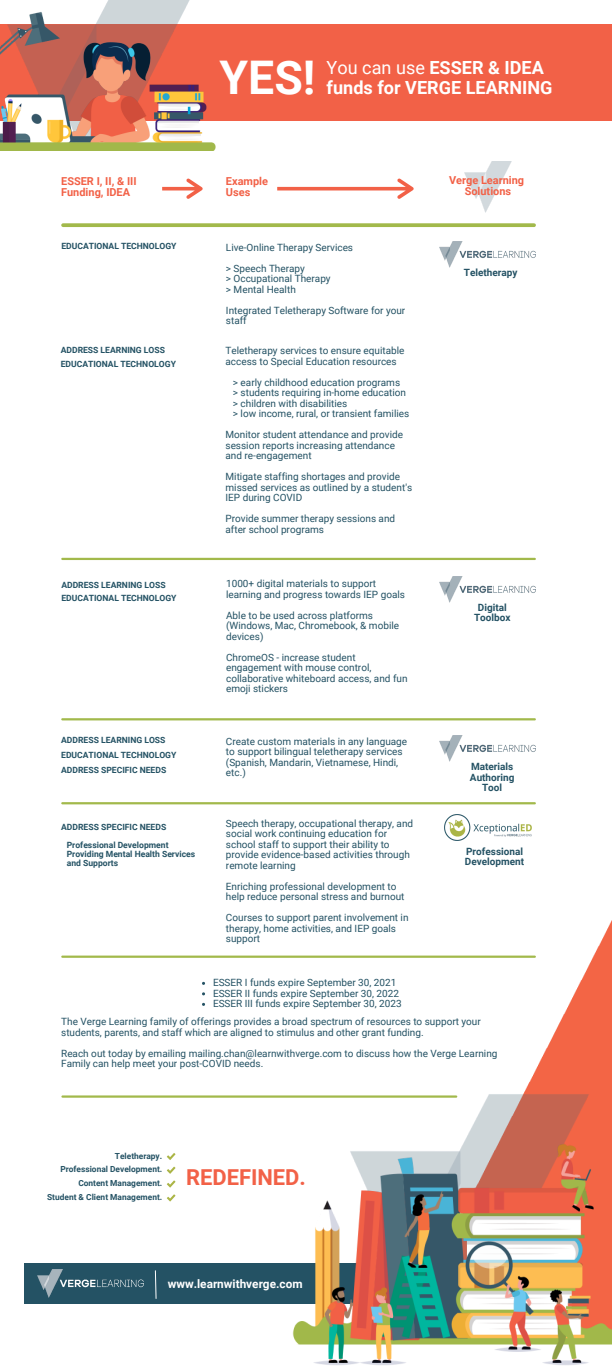
<style>
.page{position:relative;width:612px;height:1368px;background:#fff}
.page>*{position:absolute;margin:0;border:0;box-sizing:border-box;transform-origin:0 0}
.t1{font:700 46.4px "Roboto";color:#fff}
.t2{font:700 22px "Roboto";color:#f26147}
.t3{font:700 18.1px "Roboto";color:#fff}
.t4{font:700 11.8px "Roboto";color:#fff}
.t5{font:700 11px "Roboto";color:#f26147}
.t6{font:10px/10.5px "Roboto";color:#245264}
.t7{font:700 10px/10.5px "Roboto";color:#245264;text-align:center}
.t8{font:700 8.6px "Roboto";color:#245264}
.t9{font:700 8.4px "Roboto";color:#245264}
.s1{font-weight:400}
</style>
<div class="page">
<img style="left:363px;top:920px;width:249px;height:123px">
<div style="left:24px;top:1264px;width:411px;height:40px;background:#245264"></div>
<img style="left:203px;top:1043px;width:409px;height:322px">
<img style="left:37px;top:1270px;width:107px;height:28px">
<svg style="left:162px;top:178px;width:41px;height:21px"></svg>
<svg style="left:277px;top:178px;width:137px;height:21px"></svg>
<div style="left:0;top:24px;width:612px;height:97px;background:#f26147"></div>
<hr style="left:62px;top:718px;width:473px;height:2px;background:#a2b94b">
<svg style="left:63px;top:223px;width:471px;height:4px;background:#a8be58"></svg>
<hr style="left:62px;top:802px;width:473px;height:2px;background:#a2b94b">
<hr style="left:62px;top:956px;width:473px;height:2px;background:#a2b94b">
<hr style="left:62px;top:1095px;width:394px;height:3px;background:#a2b94b">
<svg style="left:166px;top:1153px;width:10px;height:49px"></svg>
<svg style="left:155px;top:1270px;width:2px;height:29px"></svg>
<img style="left:464px;top:161px;width:48px;height:51px">
<img style="left:0;top:0;width:216px;height:151px">
<img style="left:440px;top:242px;width:96px;height:25px">
<hr style="left:62px;top:558px;width:473px;height:2px;background:#a2b94b">
<img style="left:445px;top:814px;width:86px;height:26px">
<img style="left:440px;top:577px;width:96px;height:25px">
<img style="left:440px;top:736px;width:96px;height:25px">
<p class="t5" style="left:61px;top:174px;width:77px">ESSER I, II, &amp; III</p>
<p class="t5" style="left:61px;top:186px;width:70px">Funding, IDEA</p>
<p class="t1" style="left:220px;top:51px;width:97px">YES!</p>
<p class="t3" style="left:327px;top:57px;width:219px"><span class="s1">You can use</span> ESSER &amp; IDEA</p>
<p class="t3" style="left:327px;top:77px;width:228px">funds for VERGE LEARNING</p>
<p class="t5" style="left:226px;top:174px;width:44px">Example</p>
<p class="t5" style="left:226px;top:186px;width:26px">Uses</p>
<p class="t5" style="left:449px;top:174px;width:77px">Verge Learning</p>
<p class="t5" style="left:465px;top:185px;width:48px">Solutions</p>
<p class="t8" style="left:61px;top:241px;width:117px">EDUCATIONAL TECHNOLOGY</p>
<p class="t6" style="left:226px;top:242px;width:129px">Live-Online Therapy Services</p>
<p class="t6" style="left:226px;top:263px;width:80px">&gt; Speech Therapy</p>
<p class="t6" style="left:226px;top:274px;width:106px">&gt; Occupational Therapy</p>
<p class="t6" style="left:226px;top:284px;width:71px">&gt; Mental Health</p>
<p class="t6" style="left:226px;top:305px;width:181px">Integrated Teletherapy Software for your</p>
<p class="t6" style="left:226px;top:316px;width:22px">staff</p>
<p class="t8" style="left:61px;top:345px;width:106px">ADDRESS LEARNING LOSS</p>
<p class="t8" style="left:61px;top:359px;width:117px">EDUCATIONAL TECHNOLOGY</p>
<p class="t6" style="left:226px;top:346px;width:180px">Teletherapy services to ensure equitable access to Special Education resources</p>
<p class="t6" style="left:233px;top:377px;width:169px">&gt; early childhood education programs</p>
<p class="t6" style="left:233px;top:388px;width:175px">&gt; students requiring in-home education</p>
<p class="t6" style="left:233px;top:398px;width:116px">&gt; children with disabilities</p>
<p class="t6" style="left:233px;top:409px;width:178px">&gt; low income, rural, or transient families</p>
<p class="t6" style="left:226px;top:430px;width:179px">Monitor student attendance and provide session reports increasing attendance and re-engagement</p>
<p class="t6" style="left:226px;top:472px;width:188px">Mitigate staffing shortages and provide missed services as outlined by a student's<br>IEP during COVID</p>
<p class="t6" style="left:226px;top:514px;width:171px">Provide summer therapy sessions and after school programs</p>
<p class="t8" style="left:61px;top:580px;width:106px">ADDRESS LEARNING LOSS</p>
<p class="t8" style="left:61px;top:593px;width:117px">EDUCATIONAL TECHNOLOGY</p>
<p class="t6" style="left:226px;top:578px;width:180px">1000+ digital materials to support learning and progress towards IEP goals</p>
<p class="t6" style="left:226px;top:610px;width:175px">Able to be used across platforms (Windows, Mac, Chromebook, &amp; mobile devices)</p>
<p class="t6" style="left:226px;top:652px;width:183px">ChromeOS - increase student engagement with mouse control, collaborative whiteboard access, and fun emoji stickers</p>
<p class="t8" style="left:61px;top:736px;width:106px">ADDRESS LEARNING LOSS</p>
<p class="t8" style="left:61px;top:750px;width:117px">EDUCATIONAL TECHNOLOGY</p>
<p class="t8" style="left:61px;top:765px;width:107px">ADDRESS SPECIFIC NEEDS</p>
<p class="t6" style="left:226px;top:736px;width:183px">Create custom materials in any language to support bilingual teletherapy services (Spanish, Mandarin, Vietnamese, Hindi, etc.)</p>
<p class="t8" style="left:61px;top:822px;width:107px">ADDRESS SPECIFIC NEEDS</p>
<p class="t8" style="left:67px;top:840px;width:103px">Professional Development</p>
<p class="t8" style="left:67px;top:849px;width:130px">Providing Mental Health Services</p>
<p class="t8" style="left:67px;top:858px;width:53px">and Supports</p>
<p class="t6" style="left:226px;top:818px;width:189px">Speech therapy, occupational therapy, and social work continuing education for school staff to support their ability to provide evidence-based activities through remote learning</p>
<p class="t6" style="left:226px;top:881px;width:180px">Enriching professional development to help reduce personal stress and burnout</p>
<p class="t6" style="left:226px;top:913px;width:184px">Courses to support parent involvement in therapy, home activities, and IEP goals support</p>
<p class="t7" style="left:464px;top:268px;width:55px">Teletherapy</p>
<p class="t7" style="left:474px;top:602px;width:38px">Digital<br>Toolbox</p>
<p class="t7" style="left:470px;top:762px;width:46px">Materials<br>Authoring<br>Tool</p>
<p class="t7" style="left:465px;top:846px;width:61px;text-align:left">Professional<br>Development</p>
<p class="t6" style="left:213px;top:978px;width:185px">ESSER I funds expire September 30, 2021</p>
<p class="t6" style="left:213px;top:988px;width:187px">ESSER II funds expire September 30, 2022</p>
<p class="t6" style="left:213px;top:999px;width:190px">ESSER III funds expire September 30, 2023</p>
<p class="t6" style="left:61px;top:1016px;width:421px">The Verge Learning family of offerings provides a broad spectrum of resources to support your students, parents, and staff which are aligned to stimulus and other grant funding.</p>
<p class="t6" style="left:61px;top:1048px;width:438px">Reach out today by emailing mailing.chan@learnwithverge.com to discuss how the Verge Learning<br>Family can help meet your post-COVID needs.</p>
<p class="t9" style="left:115px;top:1151px;width:49px">Teletherapy.</p>
<p class="t9" style="left:60px;top:1165px;width:103px">Professional Development.</p>
<p class="t9" style="left:78px;top:1178px;width:85px">Content Management.</p>
<p class="t9" style="left:47px;top:1192px;width:117px">Student &amp; Client Management.</p>
<p class="t2" style="left:186px;top:1164px;width:121px">REDEFINED.</p>
<p class="t4" style="left:168px;top:1277px;width:136px">www.learnwithverge.com</p>
</div>
